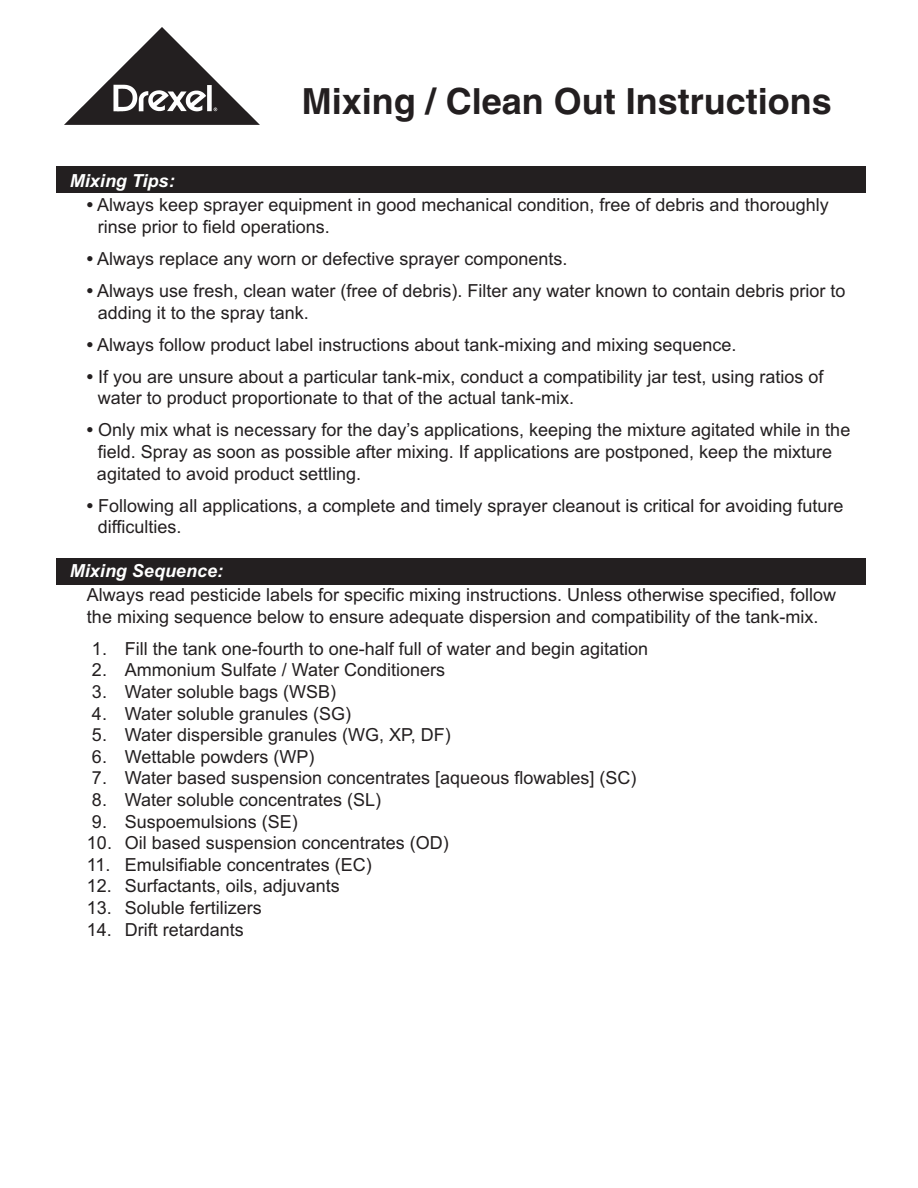
<style>
.page{position:relative;width:918px;height:1188px;background:#fff}
.page>*{position:absolute;margin:0;border:0;box-sizing:border-box;transform-origin:0 0}
.t1{font:700 36px "Helvetica";color:#231f20}
.t2{font:18px/21.6px "Arial";color:#231f20}
.t3{font:italic 700 18px "Arial";color:#fff}
.s1{font-weight:700}
</style>
<div class="page">
<div style="left:56px;top:558px;width:809px;height:26px;background:#231f20"></div>
<div style="left:56px;top:166px;width:809px;height:27px;background:#231f20"></div>
<img style="left:65px;top:27px;width:195px;height:98px">
<h1 class="t1" style="left:302px;top:81px;width:532px">Mixing / Clean Out Instructions</h1>
<p class="t3" style="left:70px;top:170px;width:106px">Mixing Tips:</p>
<p class="t2" style="left:98px;top:194px;width:732px;text-indent:-11px"><span class="s1">•</span> Always keep sprayer equipment in good mechanical condition, free of debris and thoroughly rinse prior to field operations.</p>
<p class="t2" style="left:87px;top:248px;width:482px"><span class="s1">•</span> Always replace any worn or defective sprayer components.</p>
<p class="t2" style="left:98px;top:280px;width:749px;text-indent:-11px"><span class="s1">•</span> Always use fresh, clean water (free of debris). Filter any water known to contain debris prior to adding it to the spray tank.</p>
<p class="t2" style="left:87px;top:334px;width:651px"><span class="s1">•</span> Always follow product label instructions about tank-mixing and mixing sequence.</p>
<p class="t2" style="left:98px;top:366px;width:727px;text-indent:-11px"><span class="s1">•</span> If you are unsure about a particular tank-mix, conduct a compatibility jar test, using ratios of water to product proportionate to that of the actual tank-mix.</p>
<p class="t2" style="left:97px;top:419px;width:755px;text-indent:-10px"><span class="s1">•</span> Only mix what is necessary for the day’s applications, keeping the mixture agitated while in the field. Spray as soon as possible after mixing. If applications are postponed, keep the mixture agitated to avoid product settling.</p>
<p class="t2" style="left:98px;top:495px;width:747px;text-indent:-11px"><span class="s1">•</span> Following all applications, a complete and timely sprayer cleanout is critical for avoiding future difficulties.</p>
<p class="t3" style="left:70px;top:560px;width:155px">Mixing Sequence:</p>
<p class="t2" style="left:87px;top:584px;width:751px">Always read pesticide labels for specific mixing instructions. Unless otherwise specified, follow the mixing sequence below to ensure adequate dispersion and compatibility of the tank-mix.</p>
<p class="t2" style="left:92px;top:638px;width:558px">1. Fill the tank one-fourth to one-half full of water and begin agitation</p>
<p class="t2" style="left:92px;top:659px;width:355px">2. Ammonium Sulfate / Water Conditioners</p>
<p class="t2" style="left:92px;top:681px;width:246px">3. Water soluble bags (WSB)</p>
<p class="t2" style="left:92px;top:703px;width:261px">4. Water soluble granules (SG)</p>
<p class="t2" style="left:92px;top:724px;width:360px">5. Water dispersible granules (WG, XP, DF)</p>
<p class="t2" style="left:92px;top:746px;width:224px">6. Wettable powders (WP)</p>
<p class="t2" style="left:92px;top:767px;width:546px">7. Water based suspension concentrates [aqueous flowables] (SC)</p>
<p class="t2" style="left:92px;top:789px;width:291px">8. Water soluble concentrates (SL)</p>
<p class="t2" style="left:92px;top:811px;width:207px">9. Suspoemulsions (SE)</p>
<p class="t2" style="left:87px;top:832px;width:363px">10. Oil based suspension concentrates (OD)</p>
<p class="t2" style="left:87px;top:854px;width:286px">11. Emulsifiable concentrates (EC)</p>
<p class="t2" style="left:87px;top:875px;width:254px">12. Surfactants, oils, adjuvants</p>
<p class="t2" style="left:87px;top:897px;width:176px">13. Soluble fertilizers</p>
<p class="t2" style="left:87px;top:919px;width:158px">14. Drift retardants</p>
</div>
